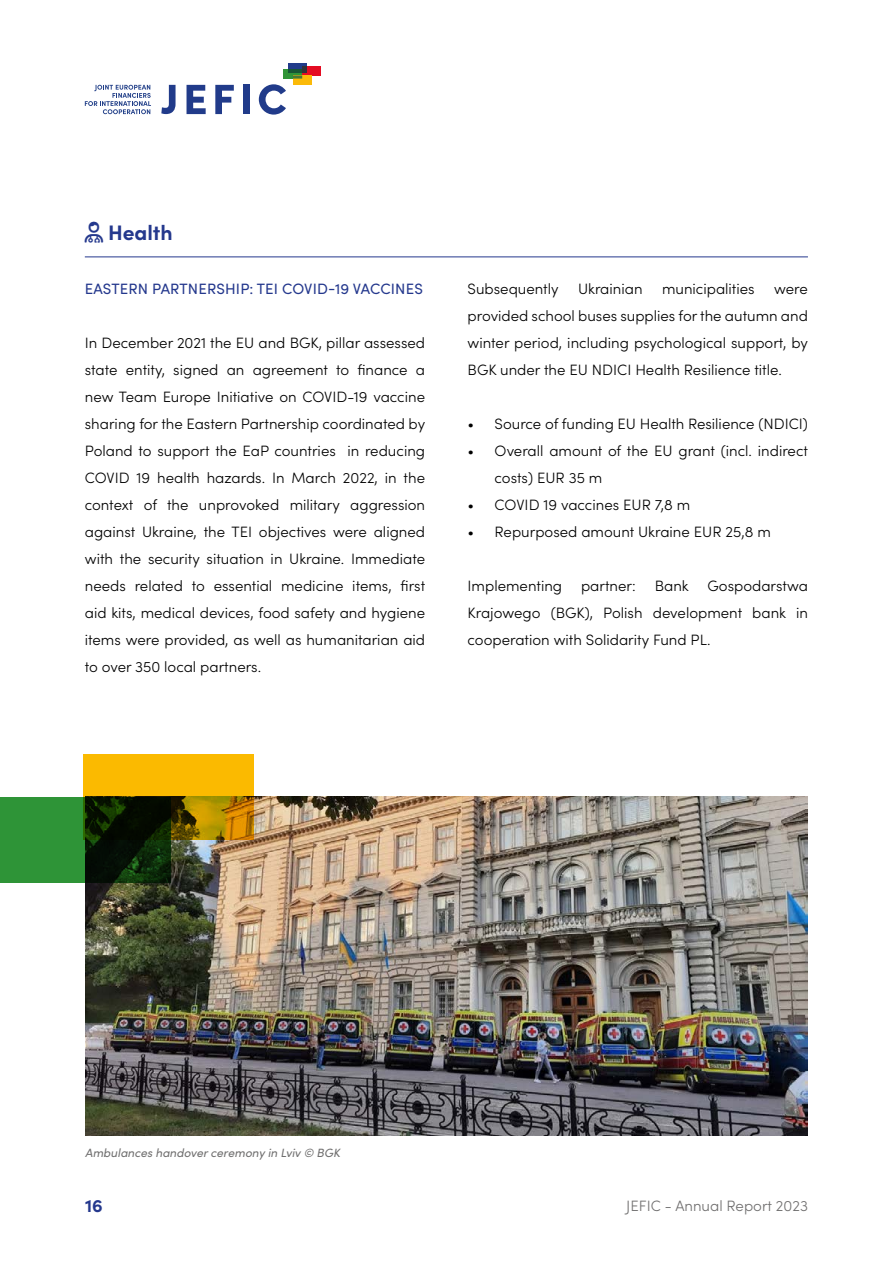
<style>
.page{position:relative;width:893px;height:1263px;background:#fff}
.page>*{position:absolute;margin:0;border:0;box-sizing:border-box;transform-origin:0 0}
.t1{font:700 21px "Sofia Pro";color:#24388d}
.t2{font:700 18px "Sofia Pro";color:#24388d}
.t3{font:300 15px/27px "Sofia Pro";color:#000;text-align:justify}
.t4{font:15px "Sofia Pro";letter-spacing:.01em;color:#24388d}
.t5{font:300 15px "Sofia Pro";color:#706f6f}
.pie_foto{font:italic 12px "Sofia Pro";color:#706f6f}
</style>
<div class="page">
<svg style="left:85px;top:85px;width:66px;height:29px"></svg>
<svg style="left:161px;top:85px;width:15px;height:29px"></svg>
<svg style="left:187px;top:85px;width:19px;height:29px"></svg>
<svg style="left:215px;top:85px;width:19px;height:29px"></svg>
<div style="left:243px;top:85px;width:7px;height:29px;background:#213b8a"></div>
<svg style="left:259px;top:84px;width:27px;height:31px"></svg>
<div style="left:288px;top:63px;width:19px;height:9px;background:#213b8a"></div>
<div style="left:283px;top:69px;width:19px;height:10px;background:#309437"></div>
<div style="left:302px;top:66px;width:19px;height:9px;background:#e40c22"></div>
<div style="left:293px;top:75px;width:19px;height:10px;background:#fbba09"></div>
<hr style="left:288px;top:69px;width:14px;height:3px;background:#175535">
<svg style="left:293px;top:66px;width:14px;height:13px"></svg>
<hr style="left:85px;top:256px;width:723px;height:1px;background:#24388d">
<img style="left:85px;top:796px;width:723px;height:339px">
<svg style="left:0;top:797px;width:170px;height:85px;background:#216d27"></svg>
<svg style="left:84px;top:755px;width:170px;height:85px;background:#a37d00"></svg>
<p class="t1" style="left:85px;top:216px;width:89px">★ Health</p>
<p class="t4" style="left:85px;top:277px;width:339px">EASTERN PARTNERSHIP: TEI COVID-19 VACCINES</p>
<p class="t3" style="left:85px;top:328px;width:342px">In December 2021 the EU and BGK, pillar assessed state entity, signed an agreement to finance a new Team Europe Initiative on COVID-19 vaccine sharing for the Eastern Partnership coordinated by Poland to support the EaP countries in reducing COVID 19 health hazards. In March 2022, in the context of the unprovoked military aggression against Ukraine, the TEI objectives were aligned with the security situation in Ukraine. Immediate needs related to essential medicine items, first aid kits, medical devices, food safety and hygiene items were provided, as well as humanitarian aid to over 350 local partners.</p>
<p class="t3" style="left:468px;top:274px;width:93px">Subsequently</p>
<p class="t3" style="left:578px;top:274px;width:66px">Ukrainian</p>
<p class="t3" style="left:662px;top:274px;width:94px">municipalities</p>
<p class="t3" style="left:468px;top:274px;width:342px;text-indent:306px">were provided school buses supplies for the autumn and winter period, including psychological support, by BGK under the EU NDICI Health Resilience title.</p>
<p class="t3" style="left:468px;top:409px;width:342px">• Source of funding EU Health Resilience (NDICI)</p>
<p class="t3" style="left:495px;top:436px;width:315px;text-indent:-27px">• Overall amount of the EU grant (incl. indirect costs) EUR 35 m</p>
<p class="t3" style="left:468px;top:490px;width:224px">• COVID 19 vaccines EUR 7,8 m</p>
<p class="t3" style="left:468px;top:517px;width:305px">• Repurposed amount Ukraine EUR 25,8 m</p>
<p class="t3" style="left:468px;top:571px;width:96px">Implementing</p>
<p class="t3" style="left:581px;top:571px;width:56px">partner:</p>
<p class="t3" style="left:468px;top:571px;width:342px;text-indent:187px">Bank Gospodarstwa Krajowego (BGK), Polish development bank in cooperation with Solidarity Fund PL.</p>
<p class="pie_foto" style="left:85px;top:1144px;width:256px">Ambulances handover ceremony in Lviv © BGK</p>
<p class="t2" style="left:85px;top:1192px;width:19px">16</p>
<p class="t5" style="left:626px;top:1195px;width:183px">JEFIC - Annual Report 2023</p>
</div>
